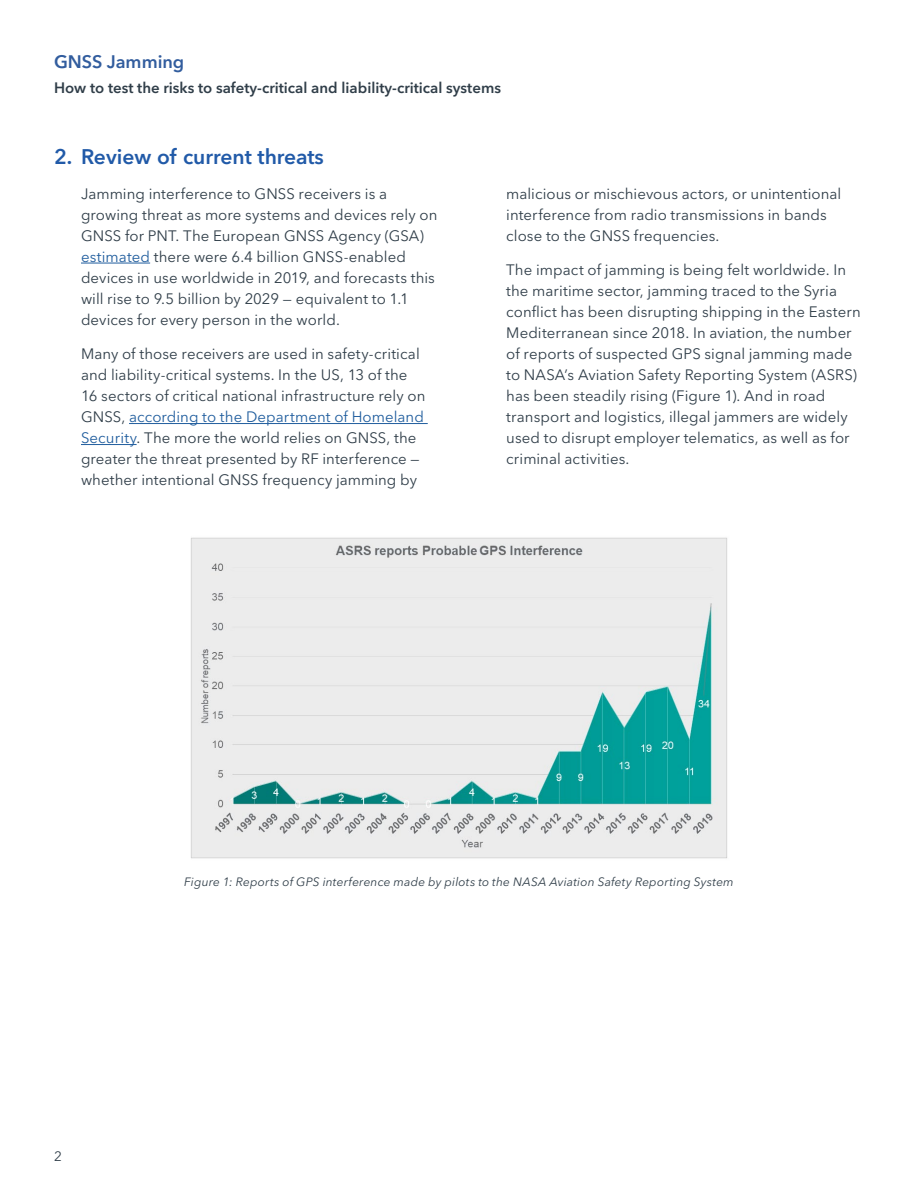
<style>
.page{position:relative;width:918px;height:1188px;background:#fff}
.page>*{position:absolute;margin:0;border:0;box-sizing:border-box;transform-origin:0 0}
.t1{font:600 21px "Avenir Next LT Pro";color:#215aa8}
.t2{font:600 18px "Avenir Next LT Pro";color:#325d9e}
.Body_Text{font:15px/21px "Avenir Next LT Pro";letter-spacing:.005em;color:#303e49}
.t3{font:600 15px "Avenir Next LT Pro";color:#303e49}
.t4{font:13.5px "Avenir Next LT Pro";color:#303e49}
.t5{font:italic 12px "Avenir Next LT Pro";letter-spacing:.015em;color:#303e49}
.s1{color:#215e9e}
</style>
<div class="page">
<hr style="left:81px;top:263px;width:69px;height:1px;background:#215e9e">
<hr style="left:129px;top:423px;width:299px;height:1px;background:#215e9e">
<hr style="left:81px;top:444px;width:56px;height:1px;background:#215e9e">
<img style="left:191px;top:537px;width:537px;height:322px">
<p class="t2" style="left:54px;top:50px;width:132px">GNSS Jamming</p>
<p class="t3" style="left:54px;top:79px;width:449px">How to test the risks to safety-critical and liability-critical systems</p>
<p class="t1" style="left:54px;top:144px;width:271px">2. Review of current threats</p>
<p class="Body_Text" style="left:81px;top:183px;width:358px">Jamming interference to GNSS receivers is a growing threat as more systems and devices rely on GNSS for PNT. The European GNSS Agency (GSA) <span class="s1">estimated</span> there were 6.4 billion GNSS-enabled devices in use worldwide in 2019, and forecasts this will rise to 9.5 billion by 2029 — equivalent to 1.1 devices for every person in the world.</p>
<p class="Body_Text" style="left:81px;top:344px;width:346px">Many of those receivers are used in safety-critical and liability-critical systems. In the US, 13 of the 16 sectors of critical national infrastructure rely on GNSS, <span class="s1">according to the Department of Homeland Security</span>. The more the world relies on GNSS, the greater the threat presented by RF interference — whether intentional GNSS frequency jamming by</p>
<p class="Body_Text" style="left:506px;top:183px;width:337px">malicious or mischievous actors, or unintentional interference from radio transmissions in bands close to the GNSS frequencies.</p>
<p class="Body_Text" style="left:506px;top:260px;width:356px">The impact of jamming is being felt worldwide. In the maritime sector, jamming traced to the Syria conflict has been disrupting shipping in the Eastern Mediterranean since 2018. In aviation, the number of reports of suspected GPS signal jamming made to NASA’s Aviation Safety Reporting System (ASRS) has been steadily rising (Figure 1). And in road transport and logistics, illegal jammers are widely used to disrupt employer telematics, as well as for criminal activities.</p>
<p class="t4" style="left:54px;top:1148px;width:9px">2</p>
<p class="t5" style="left:184px;top:874px;width:551px">Figure 1: Reports of GPS interference made by pilots to the NASA Aviation Safety Reporting System</p>
</div>
